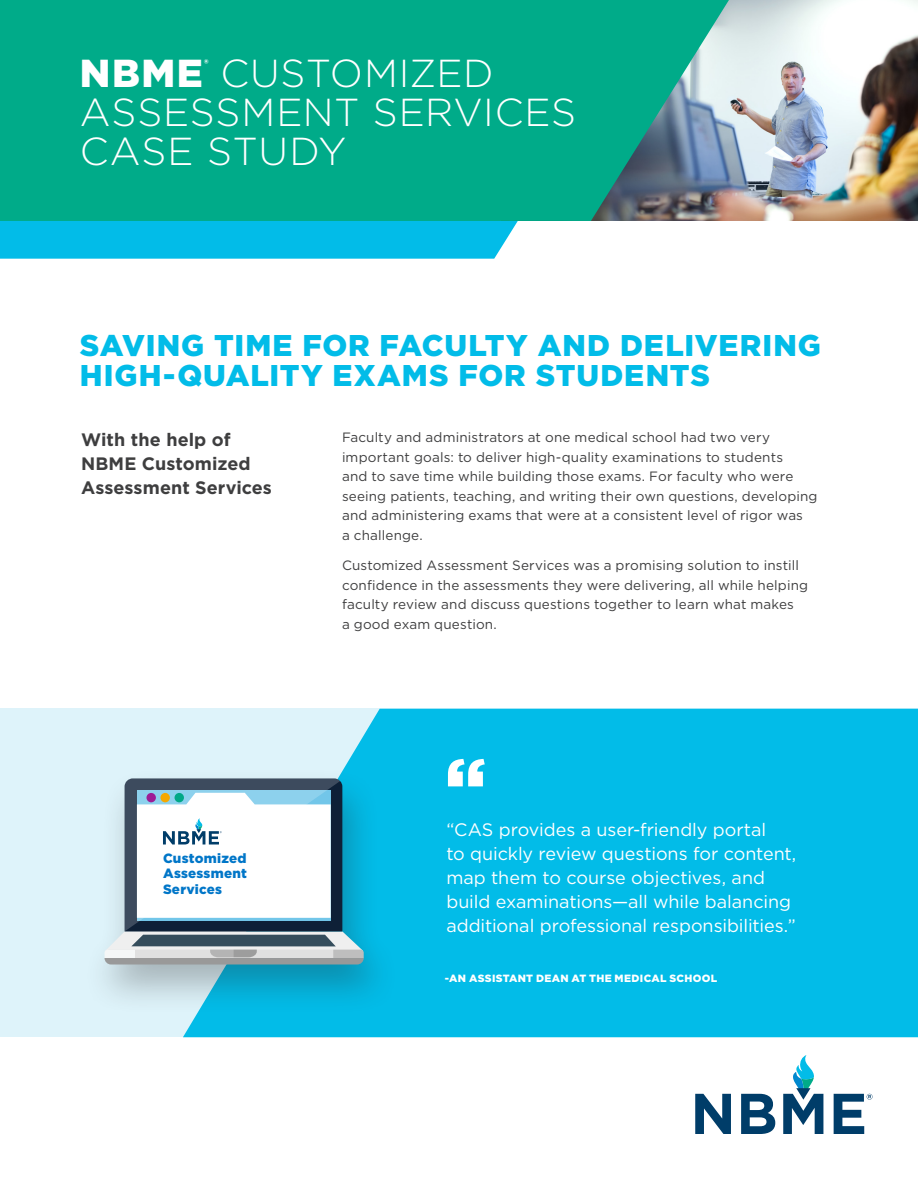
<style>
.page{position:relative;width:918px;height:1188px;background:#fff}
.page>*{position:absolute;margin:0;border:0;box-sizing:border-box;transform-origin:0 0}
.t1{font:900 76.05px "Gotham";color:#fff}
.COVER_TITLE_-_BLAC{font:300 39px/39px "Gotham";letter-spacing:.02em;color:#fff}
.HEADER_-_BLACK{font:900 30px/30px "Gotham";letter-spacing:.03em;color:#02bce8}
.Intro_copy_-_Book{font:18px/24px "Gotham";letter-spacing:-.005em;color:#fff}
.Subhead_-_Bold{font:700 18px/24px "Gotham";letter-spacing:.005em;color:#3e3e3f}
.Body_copy_-_Book{font:13.5px/19.5px "Gotham";letter-spacing:.01em;color:#3e3e3f}
.Intro_copy_-_Book-2{font:900 13.35px/15.6px "Gotham";letter-spacing:.015em;color:#0076c8;text-align:justify}
.COVER_TITLE_-_BLAC-2{font:900 12.3px "Gotham";color:#fff}
.Subhead_-_Bold-2{font:900 10.5px "Gotham";letter-spacing:.025em;color:#fff}
.s1{font-weight:900}
</style>
<div class="page">
<div style="left:0;top:221px;width:518px;height:38px;background:#02bce8"></div>
<div style="left:0;top:709px;width:918px;height:328px;background:#def3fa"></div>
<div style="left:183px;top:709px;width:735px;height:328px;background:#02bce8"></div>
<img style="left:729px;top:0;width:189px;height:221px">
<svg style="left:0;top:0;width:729px;height:221px;background:#0ca88a"></svg>
<svg style="left:695px;top:1094px;width:36px;height:40px"></svg>
<svg style="left:741px;top:1094px;width:34px;height:40px"></svg>
<svg style="left:783px;top:1055px;width:40px;height:79px"></svg>
<svg style="left:834px;top:1094px;width:39px;height:40px"></svg>
<div style="left:82px;top:767px;width:319px;height:249px;background:#231f20;opacity:.3"></div>
<svg style="left:105px;top:779px;width:259px;height:186px;background:#adc3cc"></svg>
<p class="COVER_TITLE_-_BLAC" style="left:80px;top:53px;width:415px"><span class="s1">NBME</span> CUSTOMIZED</p>
<p class="COVER_TITLE_-_BLAC-2" style="left:204px;top:55px;width:6px">®</p>
<p class="COVER_TITLE_-_BLAC" style="left:80px;top:92px;width:498px">ASSESSMENT SERVICES<br>CASE STUDY</p>
<p class="HEADER_-_BLACK" style="left:80px;top:330px;width:743px">SAVING TIME FOR FACULTY AND DELIVERING<br>HIGH-QUALITY EXAMS FOR STUDENTS</p>
<p class="Subhead_-_Bold" style="left:81px;top:427px;width:192px">With the help of<br>NBME Customized<br>Assessment Services</p>
<p class="Intro_copy_-_Book-2" style="left:163px;top:850px;width:86px">Customized Assessment Services</p>
<p class="Body_copy_-_Book" style="left:342px;top:427px;width:477px">Faculty and administrators at one medical school had two very important goals: to deliver high-quality examinations to students<br>and to save time while building those exams. For faculty who were seeing patients, teaching, and writing their own questions, developing and administering exams that were at a consistent level of rigor was<br>a challenge.</p>
<p class="Body_copy_-_Book" style="left:342px;top:555px;width:468px">Customized Assessment Services was a promising solution to instill confidence in the assessments they were delivering, all while helping faculty review and discuss questions together to learn what makes<br>a good exam question.</p>
<p class="t1" style="left:445px;top:733px;width:43px">“</p>
<p class="Intro_copy_-_Book" style="left:446px;top:817px;width:351px">“CAS provides a user-friendly portal<br>to quickly review questions for content, map them to course objectives, and build examinations—all while balancing additional professional responsibilities.”</p>
<p class="Subhead_-_Bold-2" style="left:445px;top:971px;width:274px">-AN ASSISTANT DEAN AT THE MEDICAL SCHOOL</p>
</div>
